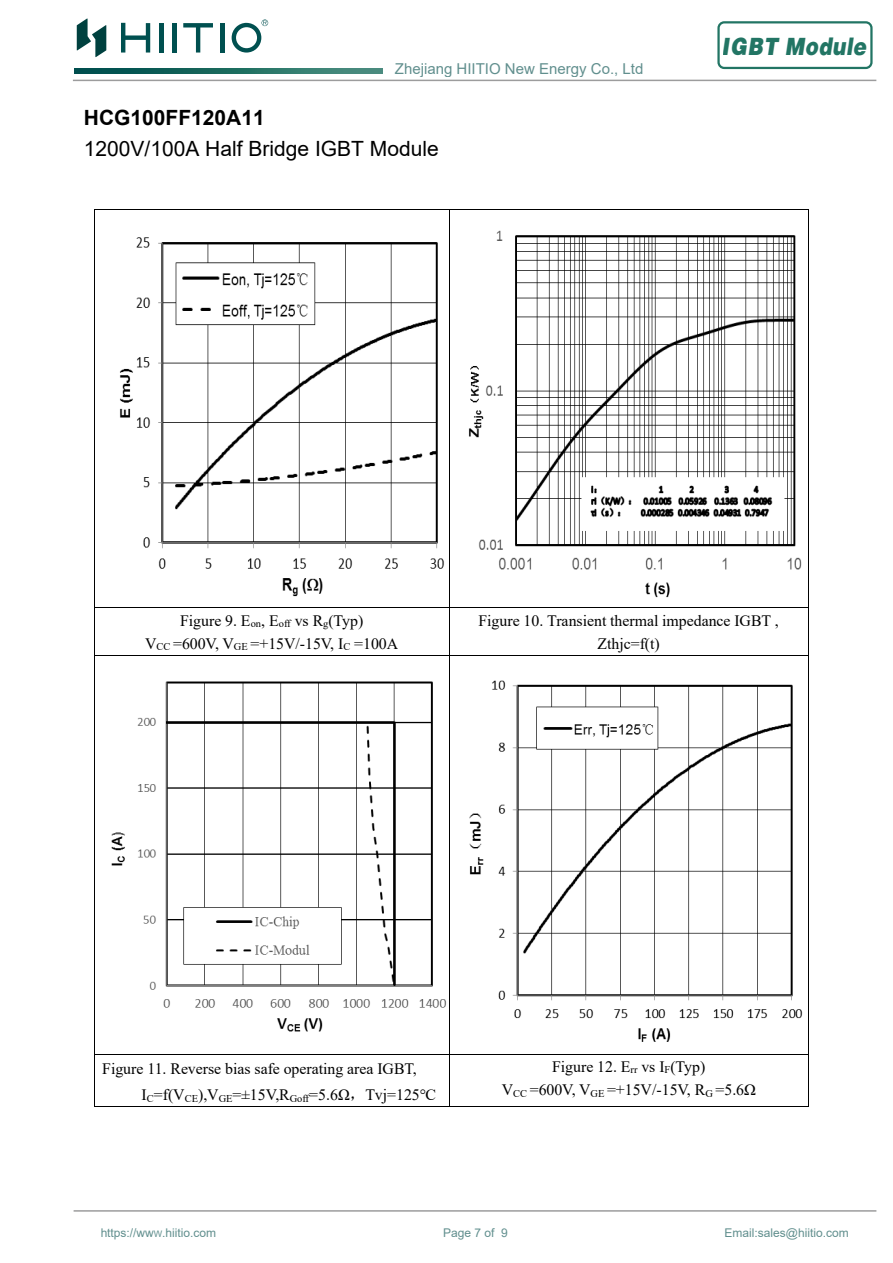
<style>
.page{position:relative;width:893px;height:1263px;background:#fff}
.page>*{position:absolute;margin:0;border:0;box-sizing:border-box;transform-origin:0 0}
.t1{font:24px "HGF9 X CNKI";color:#227564;scale:.86 1}
.t2{font:21px "Arial";color:#000}
.t3{font:700 21px "Arial";color:#000}
.t4{font:15.9px/23.4px "Times New Roman";color:#000;text-align:center}
.t5{font:15px "Arial";color:#618f8e}
.t6{font:12px "Arial";color:#618f8e}
.s1{font-family:"Sim Sun"}
.s2{font-size:9px}
</style>
<div class="page">
<img style="left:120px;top:230px;width:682px;height:368px">
<hr style="left:94px;top:209px;width:355px;height:1px;background:#000">
<hr style="left:449px;top:209px;width:359px;height:1px;background:#000">
<hr style="left:94px;top:209px;width:1px;height:398px;background:#000">
<hr style="left:449px;top:209px;width:1px;height:398px;background:#000">
<hr style="left:808px;top:209px;width:1px;height:398px;background:#000">
<hr style="left:94px;top:607px;width:355px;height:1px;background:#000">
<hr style="left:449px;top:607px;width:359px;height:1px;background:#000">
<hr style="left:94px;top:608px;width:1px;height:47px;background:#000">
<hr style="left:449px;top:608px;width:1px;height:47px;background:#000">
<hr style="left:808px;top:608px;width:1px;height:47px;background:#000">
<img style="left:111px;top:681px;width:336px;height:351px">
<img style="left:469px;top:680px;width:334px;height:362px">
<hr style="left:94px;top:655px;width:355px;height:1px;background:#000">
<hr style="left:449px;top:655px;width:359px;height:1px;background:#000">
<hr style="left:94px;top:656px;width:1px;height:398px;background:#000">
<hr style="left:449px;top:656px;width:1px;height:398px;background:#000">
<hr style="left:808px;top:656px;width:1px;height:398px;background:#000">
<hr style="left:94px;top:1054px;width:355px;height:1px;background:#000">
<hr style="left:449px;top:1054px;width:359px;height:1px;background:#000">
<hr style="left:94px;top:1054px;width:1px;height:52px;background:#000">
<hr style="left:94px;top:1106px;width:355px;height:1px;background:#000">
<hr style="left:449px;top:1054px;width:1px;height:52px;background:#000">
<hr style="left:449px;top:1106px;width:359px;height:1px;background:#000">
<hr style="left:808px;top:1054px;width:1px;height:52px;background:#000">
<svg style="left:74px;top:68px;width:308px;height:6px"></svg>
<hr style="left:74px;top:1210px;width:802px;height:2px;background:#9c9c9d">
<hr style="left:73px;top:80px;width:803px;height:1px;background:#9c9c9d">
<div style="left:717px;top:21px;width:156px;height:48px;border:2px solid #227564;border-radius:6px"></div>
<hr style="left:220px;top:23px;width:4px;height:30px;background:#005050">
<div style="left:159px;top:23px;width:5px;height:30px;background:#005050"></div>
<svg style="left:121px;top:23px;width:29px;height:30px"></svg>
<hr style="left:173px;top:23px;width:4px;height:30px;background:#005050">
<svg style="left:183px;top:23px;width:30px;height:30px"></svg>
<svg style="left:232px;top:19px;width:36px;height:34px"></svg>
<svg style="left:77px;top:19px;width:29px;height:38px"></svg>
<p class="t5" style="left:395px;top:58px;width:250px">Zhejiang HIITIO New Energy Co., Ltd</p>
<h2 class="t3" style="left:84px;top:103px;width:182px">HCG100FF120A11</h2>
<h2 class="t2" style="left:84px;top:134px;width:356px">1200V/100A Half Bridge IGBT Module</h2>
<h1 class="t1" style="left:722px;top:28px;width:169px">IGBT Module</h1>
<p class="t4" style="left:145px;top:608px;width:255px">Figure 9. E<sub>on</sub>, E<sub>off</sub> vs R<sub>g</sub>(Typ)<br>V<sub>CC</sub> =600V, V<sub>GE</sub> =+15V/-15V, I<sub>C</sub> =100A</p>
<p class="t4" style="left:478px;top:608px;width:302px">Figure 10. Transient thermal impedance IGBT ,<br>Zthjc=f(t)</p>
<p class="t4" style="left:142px;top:1055px;width:296px;line-height:26px;text-align:left;text-indent:-39px">Figure 11. Reverse bias safe operating area IGBT,<br>I<sub>C</sub>=f(V<sub>CE</sub>),V<sub>GE</sub>=±15V,R<sub>Goff</sub>=5.6Ω<span class="s1">，</span>Tvj=125℃</p>
<p class="t4" style="left:502px;top:1054px;width:256px">Figure 12. E<sub>rr</sub> vs I<sub>F</sub>(Typ)<br>V<sub>CC</sub> =600V, V<sub>GE</sub> =+15V/-15V, R<sub>G</sub> =5.6Ω</p>
<p class="t6" style="left:100px;top:1225px;width:117px">https://ww<span class="s2">W</span>.hiitio.com</p>
<p class="t6" style="left:443px;top:1225px;width:66px">Page 7 of 9</p>
<p class="t6" style="left:725px;top:1225px;width:126px">Email:sales@hiitio.com</p>
</div>
